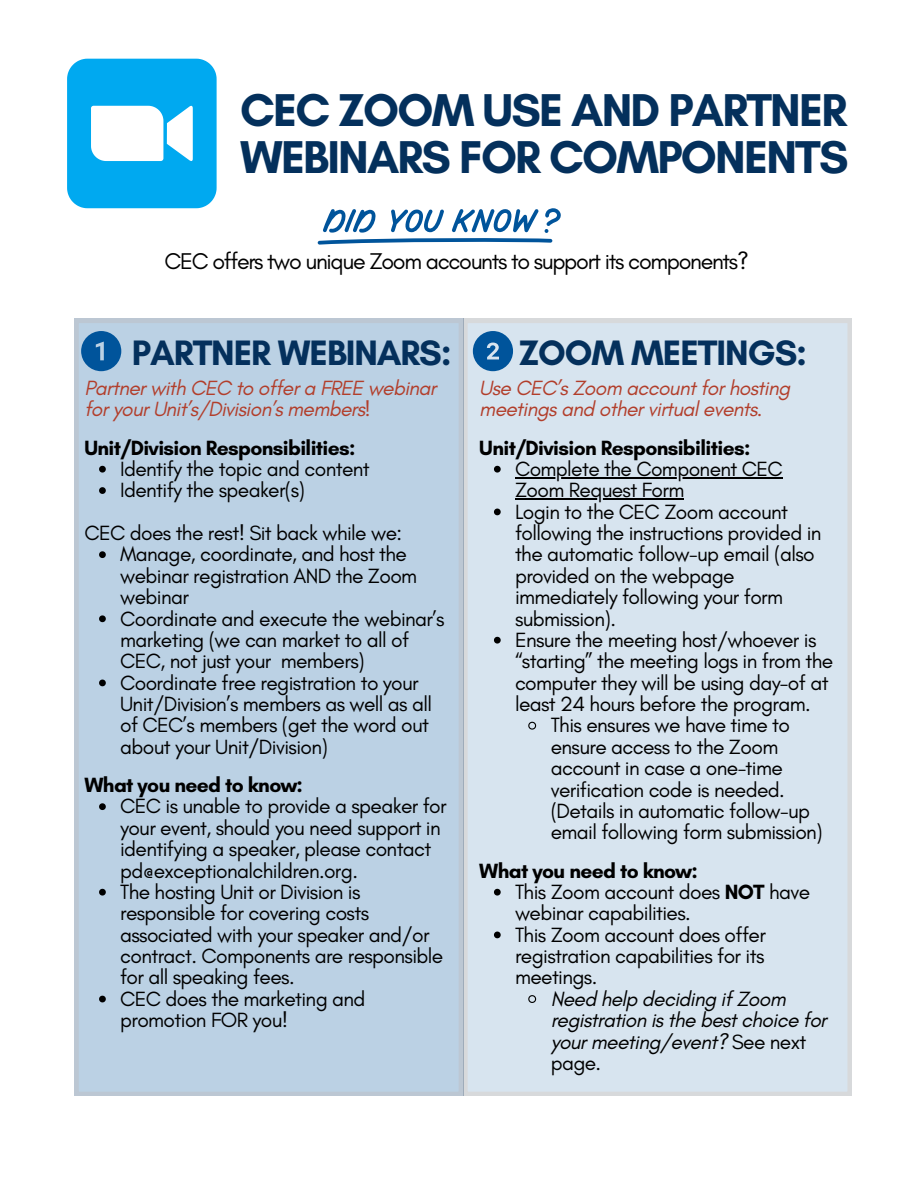
<style>
.page{position:relative;width:918px;height:1188px;background:#fff}
.page>*{position:absolute;margin:0;border:0;box-sizing:border-box;transform-origin:0 0}
.t1{font:700 46.8px/47.2px "Glacial Indifference";letter-spacing:-.04em;color:#04305c}
.t2{font:700 36px "Glacial Indifference";letter-spacing:-.03em;color:#04305c}
.t3{font:23.25px "Glacial Indifference";letter-spacing:-.055em;color:#000}
.t4{font:21px/21.3px "Glacial Indifference";letter-spacing:-.03em;color:#000}
.t5{font:italic 21px/21.3px "Glacial Indifference";letter-spacing:-.03em;color:#b23e2b}
.t6{font:italic 21px/21.3px "Glacial Indifference";letter-spacing:-.03em;color:#000}
.t7{font:700 21px "Glacial Indifference";letter-spacing:-.03em;color:#000}
.s1{font-weight:700}
.s2{font-style:normal}
</style>
<div class="page">
<svg style="left:318px;top:208px;width:243px;height:36px"></svg>
<div style="left:463px;top:319px;width:389px;height:777px;background:#d7e4ef"></div>
<div style="left:74px;top:319px;width:389px;height:777px;background:#bbd1e4"></div>
<svg style="left:99px;top:466px;width:7px;height:7px"></svg>
<svg style="left:99px;top:487px;width:7px;height:7px"></svg>
<svg style="left:99px;top:551px;width:7px;height:7px"></svg>
<svg style="left:99px;top:615px;width:7px;height:7px"></svg>
<svg style="left:99px;top:680px;width:7px;height:6px"></svg>
<svg style="left:99px;top:803px;width:7px;height:7px"></svg>
<svg style="left:99px;top:889px;width:7px;height:7px"></svg>
<svg style="left:99px;top:996px;width:7px;height:6px"></svg>
<svg style="left:494px;top:466px;width:7px;height:7px"></svg>
<hr style="left:515px;top:477px;width:267px;height:1px;background:#000">
<hr style="left:515px;top:498px;width:169px;height:2px;background:#000">
<svg style="left:494px;top:509px;width:7px;height:6px"></svg>
<svg style="left:494px;top:637px;width:7px;height:7px"></svg>
<svg style="left:527px;top:721px;width:10px;height:9px"></svg>
<svg style="left:494px;top:889px;width:7px;height:7px"></svg>
<svg style="left:494px;top:932px;width:7px;height:6px"></svg>
<svg style="left:527px;top:994px;width:10px;height:10px"></svg>
<svg style="left:81px;top:331px;width:40px;height:40px;background:#3074ae"></svg>
<svg style="left:473px;top:331px;width:40px;height:40px;background:#3b7bb2"></svg>
<svg style="left:67px;top:59px;width:150px;height:149px"></svg>
<p class="t1" style="left:240px;top:86px;width:610px">CEC ZOOM USE AND PARTNER<br>WEBINARS FOR COMPONENTS</p>
<h1 class="t3" style="left:165px;top:247px;width:586px">CEC offers two unique Zoom accounts to support its components?</h1>
<h2 class="t2" style="left:132px;top:330px;width:321px">PARTNER WEBINARS:</h2>
<p class="t5" style="left:84px;top:377px;width:354px">Partner with CEC to offer a FREE webinar for your Unit’s/Division’s members!</p>
<p class="t7" style="left:84px;top:435px;width:273px">Unit/Division Responsibilities:</p>
<p class="t4" style="left:120px;top:458px;width:251px">Identify the topic and content<br>Identify the speaker(s)</p>
<p class="t4" style="left:120px;top:522px;width:326px;text-indent:-36px">CEC does the rest! Sit back while we:<br>Manage, coordinate, and host the webinar registration AND the Zoom webinar<br>Coordinate and execute the webinar’s marketing (we can market to all of<br>CEC, not just your members)<br>Coordinate free registration to your<br>Unit/Division’s members as well as all of CEC’s members (get the word out about your Unit/Division)</p>
<p class="t7" style="left:84px;top:772px;width:220px">What you need to know:</p>
<p class="t4" style="left:120px;top:795px;width:328px">CEC is unable to provide a speaker for your event, should you need support in identifying a speaker, please contact pd@exceptionalchildren.org.<br>The hosting Unit or Division is responsible for covering costs associated with your speaker and/or contract. Components are responsible for all speaking fees.<br>CEC does the marketing and promotion FOR you!</p>
<h2 class="t2" style="left:519px;top:330px;width:290px">ZOOM MEETINGS:</h2>
<p class="t5" style="left:479px;top:377px;width:312px">Use CEC’s Zoom account for hosting meetings and other virtual events.</p>
<p class="t7" style="left:479px;top:435px;width:273px">Unit/Division Responsibilities:</p>
<p class="t4" style="left:515px;top:458px;width:269px">Complete the Component CEC</p>
<p class="t4" style="left:515px;top:479px;width:171px">Zoom Request Form</p>
<p class="t4" style="left:515px;top:501px;width:275px">Login to the CEC Zoom account</p>
<p class="t4" style="left:515px;top:522px;width:308px">following the instructions provided in</p>
<p class="t4" style="left:515px;top:543px;width:301px">the automatic follow-up email (also</p>
<p class="t4" style="left:515px;top:565px;width:221px">provided on the webpage</p>
<p class="t4" style="left:515px;top:586px;width:270px">immediately following your form</p>
<p class="t4" style="left:515px;top:608px;width:102px">submission).</p>
<p class="t4" style="left:515px;top:629px;width:303px">Ensure the meeting host/whoever is</p>
<p class="t4" style="left:515px;top:650px;width:320px">“starting” the meeting logs in from the</p>
<p class="t4" style="left:515px;top:672px;width:315px">computer they will be using day-of at</p>
<p class="t4" style="left:515px;top:693px;width:297px">least 24 hours before the program.</p>
<p class="t4" style="left:551px;top:714px;width:241px">This ensures we have time to</p>
<p class="t4" style="left:551px;top:736px;width:229px">ensure access to the Zoom</p>
<p class="t4" style="left:551px;top:757px;width:234px">account in case a one-time</p>
<p class="t4" style="left:551px;top:779px;width:236px">verification code is needed.</p>
<p class="t4" style="left:551px;top:800px;width:261px">(Details in automatic follow-up</p>
<p class="t4" style="left:551px;top:821px;width:274px">email following form submission)</p>
<p class="t4" style="left:515px;top:860px;width:297px;text-indent:-36px"><span class="s1">What you need to know:<br></span>This Zoom account does <span class="s1">NOT</span> have webinar capabilities.<br>This Zoom account does offer registration capabilities for its meetings.</p>
<p class="t6" style="left:551px;top:988px;width:278px">Need help deciding if Zoom registration is the best choice for your meeting/event? <span class="s2">See next page.</span></p>
</div>
